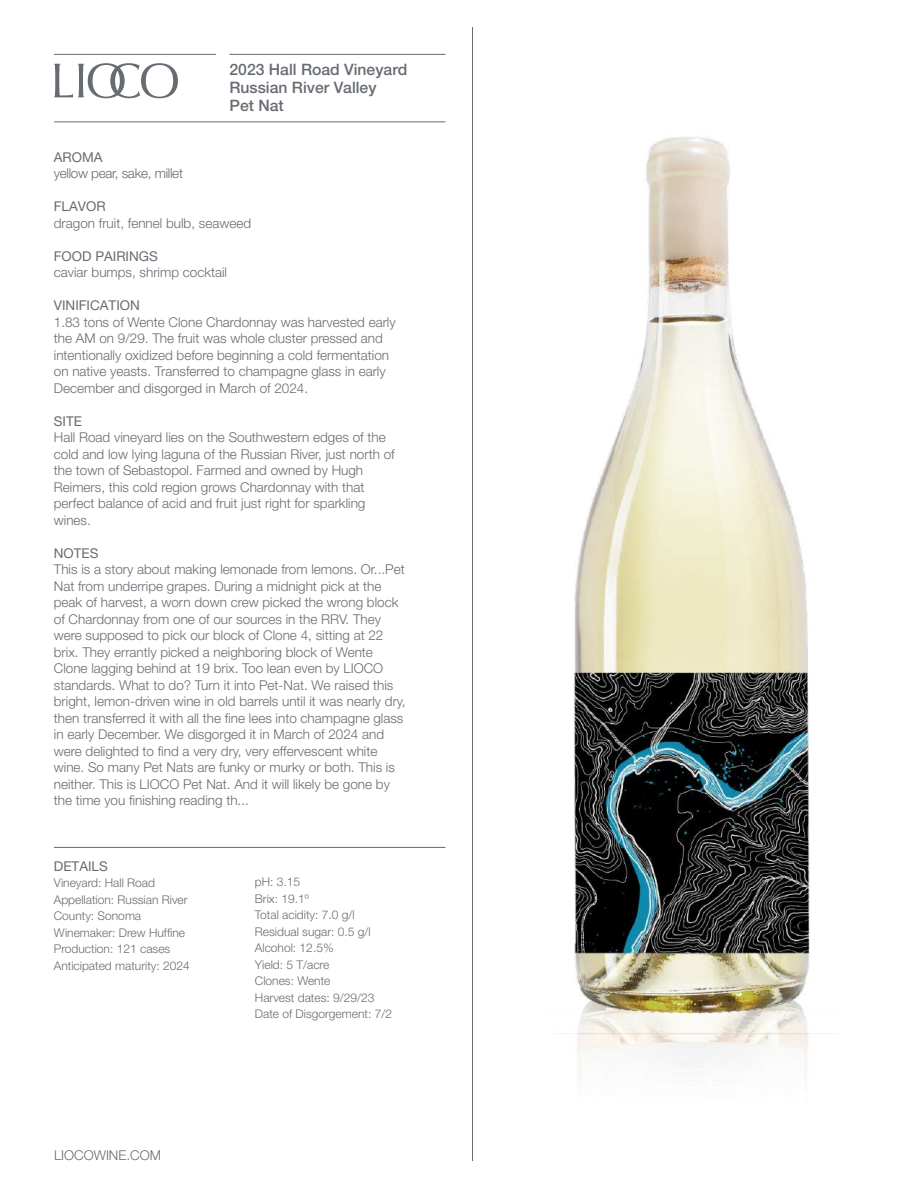
<style>
.page{position:relative;width:918px;height:1188px;background:#fff}
.page>*{position:absolute;margin:0;border:0;box-sizing:border-box;transform-origin:0 0}
.t1{font:500 15.75px/18px "Helvetica Neue LT Pro";color:#676c72}
.t2{font:300 13.5px/16.5px "Helvetica Neue LT Pro";color:#676c72}
.t3{font:13.5px "Helvetica Neue LT Pro";color:#676c72}
.t4{font:300 13.5px "Helvetica Neue LT Pro";letter-spacing:-.02em;color:#676c72}
.t5{font:300 12px/16.5px "Helvetica Neue LT Pro";color:#676c72}
</style>
<div class="page">
<hr style="left:54px;top:54px;width:162px;height:1px;background:#676c72">
<hr style="left:230px;top:54px;width:216px;height:1px;background:#676c72">
<hr style="left:54px;top:122px;width:392px;height:1px;background:#676c72">
<hr style="left:54px;top:847px;width:392px;height:1px;background:#676c72">
<svg style="left:54px;top:63px;width:124px;height:35px"></svg>
<hr style="left:472px;top:27px;width:1px;height:1134px;background:#676c72">
<img style="left:555px;top:137px;width:283px;height:937px">
<p class="t1" style="left:230px;top:61px;width:180px">2023 Hall Road Vineyard<br>Russian River Valley<br>Pet Nat</p>
<p class="t3" style="left:54px;top:149px;width:50px">AROMA</p>
<p class="t4" style="left:54px;top:165px;width:131px">yellow pear, sake, millet</p>
<p class="t3" style="left:54px;top:198px;width:53px">FLAVOR</p>
<p class="t2" style="left:54px;top:214px;width:199px">dragon fruit, fennel bulb, seaweed</p>
<p class="t3" style="left:54px;top:248px;width:106px">FOOD PAIRINGS</p>
<p class="t2" style="left:54px;top:264px;width:175px">caviar bumps, shrimp cocktail</p>
<p class="t3" style="left:54px;top:297px;width:87px">VINIFICATION</p>
<p class="t2" style="left:54px;top:313px;width:343px">1.83 tons of Wente Clone Chardonnay was harvested early the AM on 9/29. The fruit was whole cluster pressed and intentionally oxidized before beginning a cold fermentation on native yeasts. Transferred to champagne glass in early December and disgorged in March of 2024.</p>
<p class="t3" style="left:54px;top:413px;width:30px">SITE</p>
<p class="t2" style="left:54px;top:429px;width:342px">Hall Road vineyard lies on the Southwestern edges of the cold and low lying laguna of the Russian River, just north of the town of Sebastopol. Farmed and owned by Hugh Reimers, this cold region grows Chardonnay with that perfect balance of acid and fruit just right for sparkling wines.</p>
<p class="t3" style="left:54px;top:545px;width:46px">NOTES</p>
<p class="t2" style="left:54px;top:561px;width:353px">This is a story about making lemonade from lemons. Or...Pet Nat from underripe grapes. During a midnight pick at the peak of harvest, a worn down crew picked the wrong block of Chardonnay from one of our sources in the RRV. They were supposed to pick our block of Clone 4, sitting at 22 brix. They errantly picked a neighboring block of Wente Clone lagging behind at 19 brix. Too lean even by LIOCO standards. What to do? Turn it into Pet-Nat. We raised this bright, lemon-driven wine in old barrels until it was nearly dry, then transferred it with all the fine lees into champagne glass in early December. We disgorged it in March of 2024 and were delighted to find a very dry, very effervescent white wine. So many Pet Nats are funky or murky or both. This is neither. This is LIOCO Pet Nat. And it will likely be gone by the time you finishing reading th...</p>
<p class="t3" style="left:54px;top:858px;width:55px">DETAILS</p>
<p class="t5" style="left:54px;top:874px;width:138px">Vineyard: Hall Road<br>Appellation: Russian River<br>County: Sonoma<br>Winemaker: Drew Huffine<br>Production: 121 cases<br>Anticipated maturity: 2024</p>
<p class="t5" style="left:255px;top:873px;width:139px">pH: 3.15<br>Brix: 19.1º<br>Total acidity: 7.0 g/l<br>Residual sugar: 0.5 g/l<br>Alcohol: 12.5%<br>Yield: 5 T/acre<br>Clones: Wente<br>Harvest dates: 9/29/23<br>Date of Disgorgement: 7/2</p>
<p class="t2" style="left:54px;top:1147px;width:109px">LIOCOWINE.COM</p>
</div>
